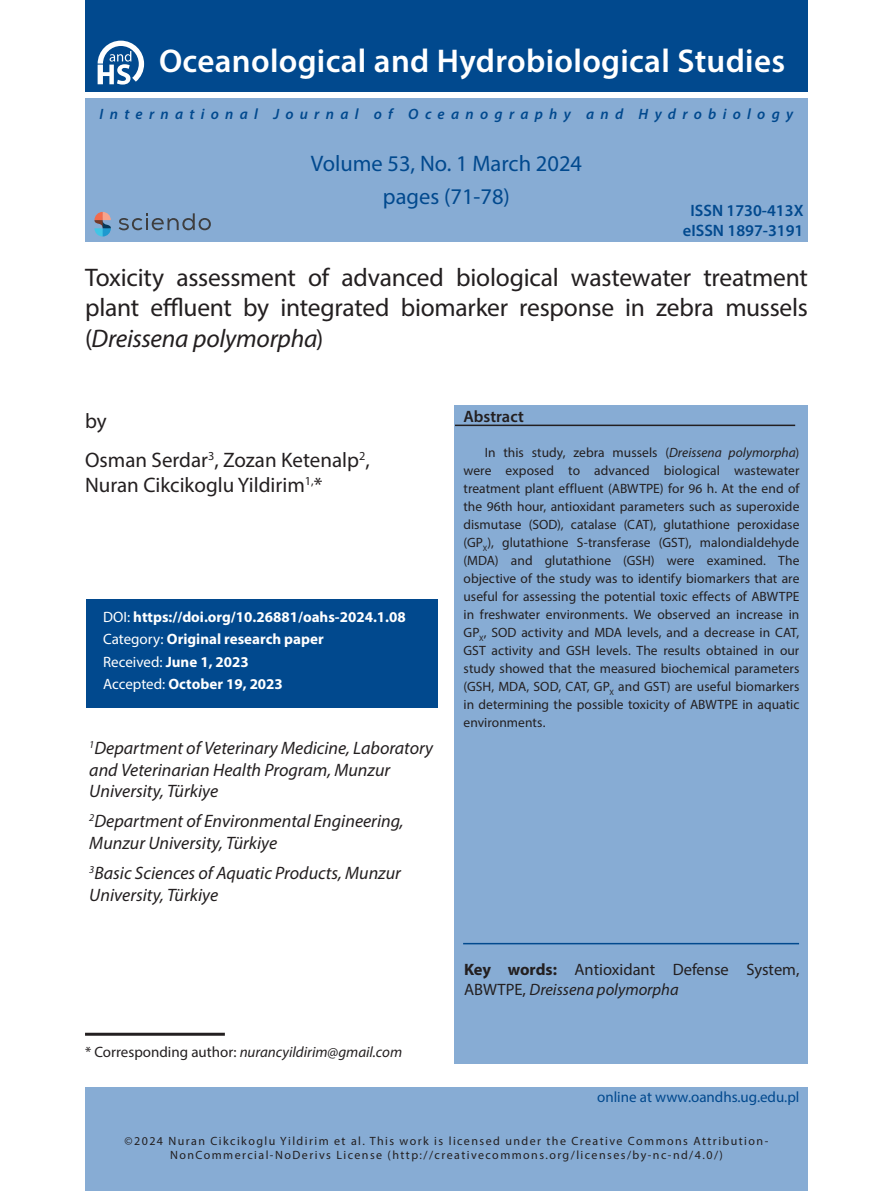
<style>
.page{position:relative;width:893px;height:1191px;background:#fff}
.page>*{position:absolute;margin:0;border:0;box-sizing:border-box;transform-origin:0 0}
.t1{font:600 33px "Myriad Pro";letter-spacing:.01em;color:#fff}
.t2{font:25.5px/30.6px "Myriad Pro";letter-spacing:-.01em;color:#231f20;text-align:justify}
.t3{font:22.5px "Myriad Pro";color:#01498e}
.t4{font:21px/25.2px "Myriad Pro";color:#231f20}
.t5{font:italic 18px/21.6px "Myriad Pro";color:#231f20}
.t6{font:16.5px/19.8px "Myriad Pro";color:#231f20}
.t7{font:600 16.5px/19.8px "Myriad Pro";color:#01498e;text-align:center}
.t8{font:600 16.5px "Myriad Pro";color:#231f20}
.t9{font:700 15px/22.5px "Myriad Pro";color:#fff}
.t10{font:italic 600 15px "Myriad Pro";letter-spacing:.42em;color:#01498e}
.t11{font:italic 15px "Myriad Pro";color:#231f20}
.t12{font:15px "Myriad Pro";color:#01498e}
.t13{font:13.5px/18px "Myriad Pro";color:#231f20;text-align:justify}
.t14{font:12px/14.4px "Myriad Pro";letter-spacing:.12em;color:#231f20;text-align:center}
.s1{font-style:italic}
.s2{font-weight:400}
.s3{font-style:normal}
.s4{font-weight:700}
</style>
<div class="page">
<div style="left:85px;top:98px;width:723px;height:144px;background:#87acd4"></div>
<div style="left:85px;top:1087px;width:723px;height:104px;background:#87acd4"></div>
<hr style="left:85px;top:1032px;width:140px;height:3px;background:#231f20">
<div style="left:86px;top:599px;width:351px;height:108px;background:#01498e"></div>
<div style="left:455px;top:405px;width:353px;height:658px;background:#87acd4"></div>
<hr style="left:463px;top:943px;width:336px;height:1px;background:#01498e">
<hr style="left:455px;top:424px;width:340px;height:2px;background:#231f20">
<div style="left:85px;top:0;width:723px;height:92px;background:#01498e"></div>
<svg style="left:98px;top:41px;width:46px;height:44px"></svg>
<svg style="left:94px;top:212px;width:17px;height:24px"></svg>
<svg style="left:119px;top:213px;width:92px;height:17px"></svg>
<h1 class="t1" style="left:159px;top:40px;width:628px">Oceanological and Hydrobiological Studies</h1>
<p class="t10" style="left:100px;top:105px;width:695px">International Journal of Oceanography and Hydrobiology</p>
<h3 class="t3" style="left:311px;top:150px;width:273px">Volume 53, No. 1 March 2024</h3>
<h3 class="t3" style="left:383px;top:182px;width:129px">pages (71-78)</h3>
<p class="t7" style="left:683px;top:200px;width:122px">ISSN 1730-413X eISSN 1897-3191</p>
<h2 class="t2" style="left:85px;top:261px;width:724px">Toxicity assessment of advanced biological wastewater treatment plant effluent by integrated biomarker response in zebra mussels (<span class="s1">Dreissena polymorpha</span>)</h2>
<h3 class="t4" style="left:85px;top:408px;width:23px">by</h3>
<h3 class="t4" style="left:85px;top:446px;width:286px">Osman Serdar<sup>3</sup>, Zozan Ketenalp<sup>2</sup>,<br>Nuran Cikcikoglu Yildirim<sup>1,</sup>*</h3>
<p class="t9" style="left:103px;top:605px;width:304px"><span class="s2">DOI:</span> https://doi.org/10.26881/oahs-2024.1.08<br><span class="s2">Category:</span> Original research paper<br><span class="s2">Received:</span> June 1, 2023<br><span class="s2">Accepted:</span> October 19, 2023</p>
<h3 class="t5" style="left:89px;top:737px;width:345px"><sup>1</sup>Department of Veterinary Medicine, Laboratory and Veterinarian Health Program, Munzur<br>University, Türkiye</h3>
<h3 class="t5" style="left:89px;top:810px;width:316px"><sup>2</sup>Department of Environmental Engineering,<br>Munzur University, Türkiye</h3>
<h3 class="t5" style="left:89px;top:862px;width:313px"><sup>3</sup>Basic Sciences of Aquatic Products, Munzur<br>University, Türkiye</h3>
<p class="t11" style="left:85px;top:1042px;width:319px"><span class="s3">* Corresponding author:</span> nurancyildirim@gmail.com</p>
<p class="t8" style="left:463px;top:406px;width:62px">Abstract</p>
<p class="t13" style="left:463px;top:443px;width:337px;text-indent:21px">In this study, zebra mussels (<span class="s1">Dreissena polymorpha</span>) were exposed to advanced biological wastewater treatment plant effluent (ABWTPE) for 96 h. At the end of the 96th hour, antioxidant parameters such as superoxide dismutase (SOD), catalase (CAT), glutathione peroxidase (GP<sub>X</sub>), glutathione S-transferase (GST), malondialdehyde (MDA) and glutathione (GSH) were examined. The objective of the study was to identify biomarkers that are useful for assessing the potential toxic effects of ABWTPE in freshwater environments. We observed an increase in GP<sub>X</sub>, SOD activity and MDA levels, and a decrease in CAT, GST activity and GSH levels. The results obtained in our study showed that the measured biochemical parameters (GSH, MDA, SOD, CAT, GP<sub>X</sub> and GST) are useful biomarkers in determining the possible toxicity of ABWTPE in aquatic environments.</p>
<p class="t6" style="left:464px;top:959px;width:337px"><span class="s4">Key words:</span> Antioxidant Defense System,<br>ABWTPE, <span class="s1">Dreissena polymorpha</span></p>
<p class="t12" style="left:597px;top:1088px;width:204px">online at www.oandhs.ug.edu.pl</p>
<p class="t14" style="left:125px;top:1133px;width:645px">©2024 Nuran Cikcikoglu Yildirim et al. This work is licensed under the Creative Commons Attribution-<br>NonCommercial-NoDerivs License (http://creativecommons.org/licenses/by-nc-nd/4.0/)</p>
</div>
